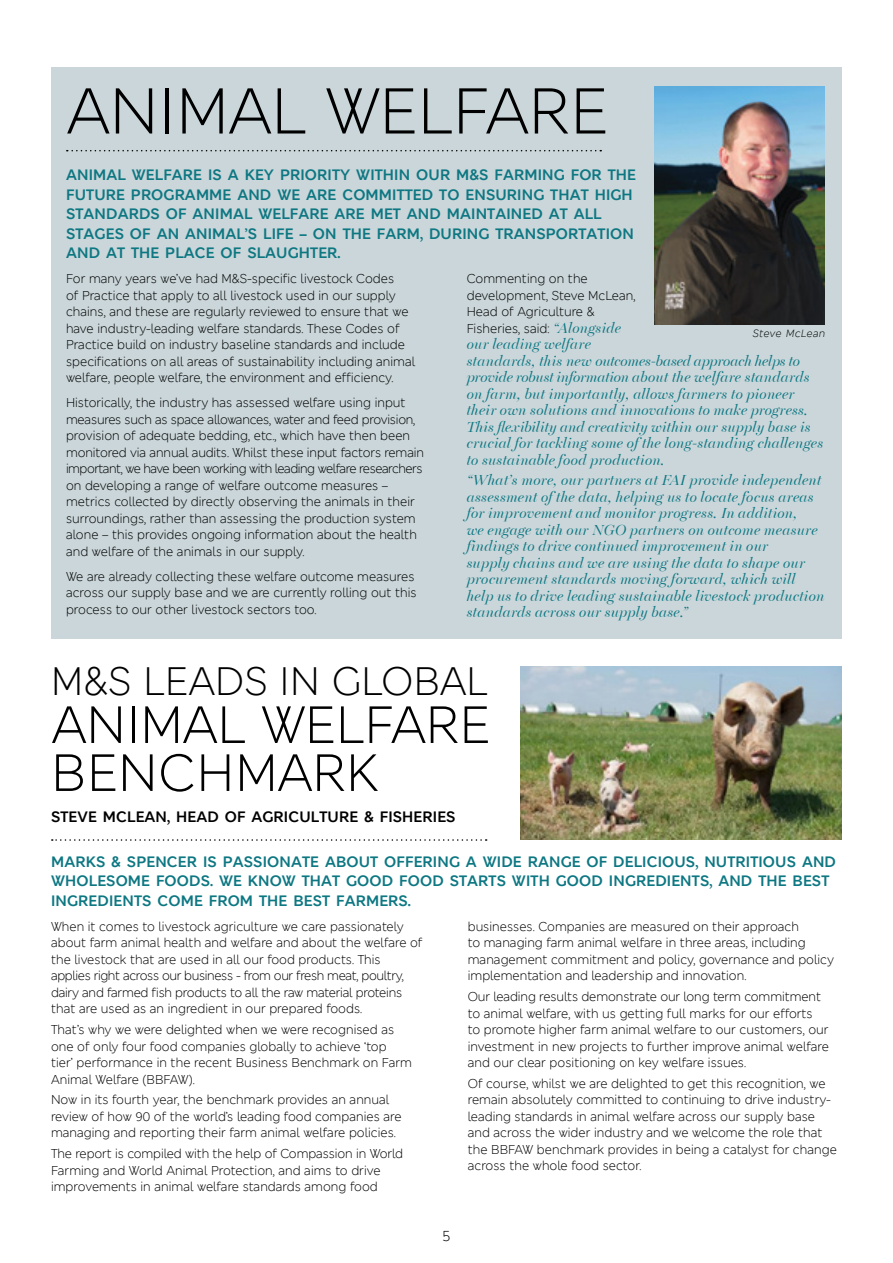
<style>
.page{position:relative;width:893px;height:1263px;background:#fff}
.page>*{position:absolute;margin:0;border:0;box-sizing:border-box;transform-origin:0 0}
.t1{font:64.5px "MS London";letter-spacing:-.01em;color:#000}
.t2{font:52.2px/48px "MS London";letter-spacing:.02em;color:#000}
.t3{font:39.45px "MS London";letter-spacing:.02em;color:#000}
.t4{font:700 15px/19.5px "MS London";letter-spacing:.01em;color:#0d7782}
.t5{font:700 15px "MS London";letter-spacing:.01em;color:#000}
.t6{font:15px "MS London";color:#000}
.t7{font:italic 300 14.25px/16.5px "MS Leeds";letter-spacing:.02em;color:#0d7782}
.t8{font:12.75px/16.5px "MS London";color:#000}
.t9{font:12.75px/16.5px "MS London";letter-spacing:-.02em;color:#000}
.t10{font:italic 10.5px "MS London";letter-spacing:.02em;color:#000}
.s1{font-family:"MS Leeds";font-weight:300;font-style:italic;font-size:14.25px;color:#0d7782}
</style>
<div class="page">
<div style="left:51px;top:67px;width:791px;height:572px;background:#cad6da"></div>
<img style="left:521px;top:666px;width:321px;height:173px">
<svg style="left:67px;top:150px;width:534px;height:1px"></svg>
<svg style="left:52px;top:839px;width:435px;height:2px"></svg>
<img style="left:655px;top:87px;width:170px;height:238px">
<h1 class="t1" style="left:66px;top:70px;width:543px">animal welfare</h1>
<p class="t4" style="left:66px;top:165px;width:571px">ANIMAL WELFARE IS A KEY PRIO RITY WITHIN O UR M&amp;S FARMING FO R THE<br>FUTURE</p>
<p class="t4" style="left:66px;top:185px;width:569px;text-indent:65px">PROGRAMME AND WE ARE COMMITTED TO ENSURING THAT HIGH STANDARDS OF ANIMAL WELFARE ARE MET AND MAINTAINED AT ALL STAGES OF AN ANIMAL’S LIFE – ON THE FARM, DURING TRANSPORTATION AND AT THE PLACE OF SLAUGHTER.</p>
<p class="t8" style="left:66px;top:270px;width:351px">For many years we’ve had M&amp;S-specific livestock Codes<br>of Practice that apply to all livestock used in our supply chains, and these are regularly reviewed to ensure that we have industry-leading welfare standards. These Codes of Practice build on industry baseline standards and include specifications on all areas of sustainability including animal welfare, people welfare, the environment and efficiency.</p>
<p class="t8" style="left:66px;top:394px;width:360px">H istorically, the industry has assessed welfare using input measures such as space allowances, water and feed provision, provision of adequate bedding, etc., which have then been monitored via annual audits. Whilst these input factors remain important, we have been working with leading welfare researchers on developing a range of welfare outcome measures – metrics collected by directly observing the animals in their surroundings, rather than assessing the production system alone – this provides ongoing information about the health and welfare of the animals in our supply.</p>
<p class="t8" style="left:66px;top:568px;width:352px">We are already collecting these welfare outcome measures across our supply base and we are currently rolling out this process to our other livestock sectors too.</p>
<p class="t8" style="left:467px;top:270px;width:170px">Commenting on the development, Steve M cLean,<br>H ead of Agriculture &amp;<br>Fisheries, said: <span class="s1">“Alongside</span></p>
<p class="t7" style="left:467px;top:336px;width:358px">our leading welfare<br>standards, this new outcomes-based approach helps to provide robust information about the welfare standards on farm, but importantly, allows farmers to pioneer their own solutions and innovations to make progress.<br>This flexibility and creativity within our supply base is crucial for tackling some of the long-standing challenges to sustainable food production.</p>
<p class="t7" style="left:467px;top:472px;width:359px">“What’s more, our partners at FAI provide independent assessment of the data, helping us to locate focus areas for improvement and monitor progress. In addition,<br>we engage with our NGO partners on outcome measure findings to drive continued improvement in our<br>supply chains and we are using the data to shape our procurement standards moving forward, which will help us to drive leading sustainable livestock production standards across our supply base.”</p>
<p class="t10" style="left:753px;top:327px;width:74px">Steve McLean</p>
<h3 class="t3" style="left:51px;top:656px;width:437px">M &amp;S leads in global</h3>
<h2 class="t2" style="left:51px;top:700px;width:440px">animal welfare benchmark</h2>
<p class="t5" style="left:51px;top:807px;width:64px">STEVE MCL</p>
<p class="t5" style="left:136px;top:807px;width:321px">EAN, H EAD OF AGRICULTURE &amp; FISHERIES</p>
<p class="t4" style="left:51px;top:852px;width:786px">MARKS &amp; SPENCER IS PASSIONATE ABOUT OFFERING A WIDE RANGE OF DELICIOUS, NUTRITIOUS AND<br>WHOLESOME FOODS. WE KNOW THAT GOOD FOOD STARTS WITH GOOD INGREDIENTS, AND THE BEST<br>INGREDIENTS COME FROM THE BEST FARMERS.</p>
<p class="t9" style="left:51px;top:918px;width:373px">When it comes to livestock agriculture we care passionately about farm animal health and welfare and about the welfare of the livestock that are used in all our food products. This applies right across our business - from our fresh meat, poultry, dairy and farmed fish products to all the raw material proteins that are used as an ingredient in our prepared foods.</p>
<p class="t8" style="left:51px;top:1021px;width:363px">That’s why we were delighted when we were recognised as one of only four food companies globally to achieve ‘top<br>tier’ performance in the recent Business Benchmark on Farm Animal Welfare (BBFAW</p>
<p class="t8" style="left:468px;top:918px;width:368px">businesses. Companies are measured on their approach<br>to managing farm animal welfare in three areas, including management commitment and policy, governance and policy implementation and leadership and innovation.</p>
<p class="t8" style="left:468px;top:988px;width:363px">Our leading results demonstrate our long term commitment to animal welfare, with us getting full marks for our efforts<br>to promote higher farm animal welfare to our customers, our investment in new projects to further improve animal welfare and our clear positioning on key welfare issues.</p>
<p class="t8" style="left:468px;top:1075px;width:365px">Of course, whilst we are delighted to get this recognition, we remain absolutely committed to continuing to drive industry&shy;leading standards in animal welfare across our supply base and across the wider industry and we welcome the role that the BBFAW</p>
<p class="t8" style="left:51px;top:1068px;width:340px;line-height:20.7px;text-indent:138px">).<br>Now in its fourth year, the benchmark provides an annual</p>
<p class="t8" style="left:51px;top:1108px;width:352px">review of how 90 of the world’s leading food companies are managing and reporting their farm animal welfare policies.</p>
<p class="t8" style="left:51px;top:1145px;width:354px">The report is compiled with the help of Compassion in World<br>Farming and World Animal Protection, and aims to drive improvements in animal welfare standards among food</p>
<p class="t8" style="left:468px;top:1141px;width:371px;text-indent:69px">benchmark provides in being a catalyst for change across the whole food sector.</p>
<p class="t6" style="left:442px;top:1226px;width:10px">5</p>
</div>
